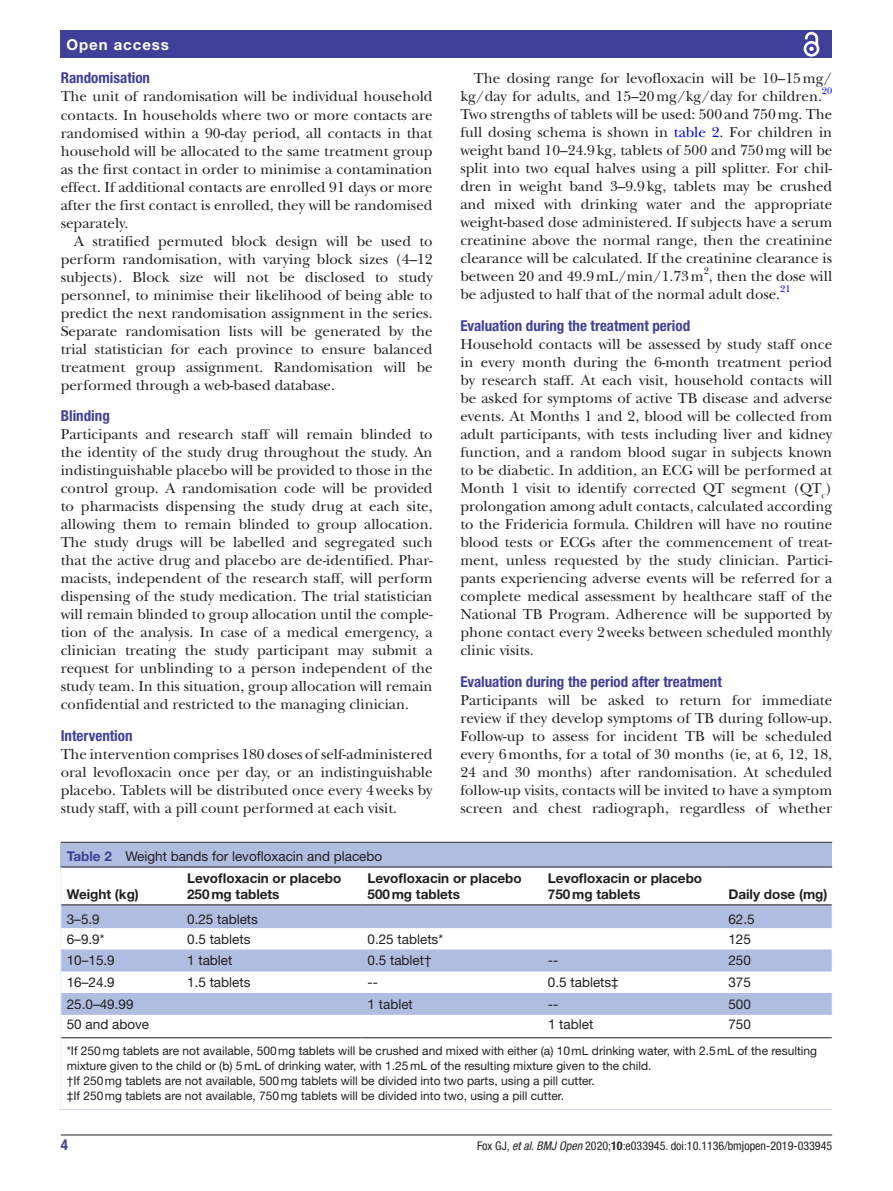
<style>
.page{position:relative;width:893px;height:1191px;background:#fff}
.page>*{position:absolute;margin:0;border:0;box-sizing:border-box;transform-origin:0 0}
.t1{font:15px/18px "New Baskerville";color:#231f20;text-align:justify}
.t2{font:700 condensed 15px "Helvetica Neue LT Std";color:#414099}
.t3{font:700 15px "Helvetica Neue LT Std";letter-spacing:.065em;color:#fff}
.t4{font:13.5px "Helvetica Neue LT Std";color:#231f20}
.t5{font:700 13.5px/16.2px "Helvetica Neue LT Std";color:#231f20}
.t6{font:12px/15px "Helvetica Neue LT Std";color:#231f20}
.t7{font:condensed 12px "Helvetica Neue LT Std";color:#231f20}
.t8{font:9.9px "New Baskerville";color:#00f}
.t9{font:9.9px "New Baskerville";color:#231f20}
.s1{color:#00f}
.s2{font-weight:700;color:#414099}
.s3{font-style:italic}
.s4{font-weight:700}
</style>
<div class="page">
<hr style="left:61px;top:1134px;width:771px;height:1px;background:#231f20">
<div style="left:61px;top:31px;width:771px;height:27px;background:#414099"></div>
<svg style="left:803px;top:31px;width:17px;height:26px"></svg>
<div style="left:61px;top:842px;width:771px;height:267px;background:#afbde1"></div>
<hr style="left:61px;top:842px;width:771px;height:1px;background:#231f20">
<div style="left:61px;top:867px;width:771px;height:242px;background:#fff"></div>
<svg style="left:61px;top:905px;width:771px;height:109px"></svg>
<hr style="left:61px;top:866px;width:120px;height:1px;background:#231f20">
<hr style="left:61px;top:904px;width:120px;height:1px;background:#231f20">
<hr style="left:181px;top:866px;width:181px;height:1px;background:#231f20">
<hr style="left:181px;top:904px;width:181px;height:1px;background:#231f20">
<hr style="left:362px;top:866px;width:180px;height:1px;background:#231f20">
<hr style="left:362px;top:904px;width:180px;height:1px;background:#231f20">
<hr style="left:542px;top:866px;width:180px;height:1px;background:#231f20">
<hr style="left:542px;top:904px;width:180px;height:1px;background:#231f20">
<hr style="left:722px;top:866px;width:110px;height:1px;background:#231f20">
<hr style="left:722px;top:904px;width:110px;height:1px;background:#231f20">
<hr style="left:181px;top:1037px;width:181px;height:1px;background:#231f20">
<hr style="left:362px;top:1037px;width:180px;height:1px;background:#231f20">
<hr style="left:542px;top:1037px;width:180px;height:1px;background:#231f20">
<hr style="left:722px;top:1037px;width:110px;height:1px;background:#231f20">
<hr style="left:61px;top:1037px;width:120px;height:1px;background:#231f20">
<svg style="left:60px;top:905px;width:1px;height:132px"></svg>
<hr style="left:67px;top:1069px;width:765px;height:2px;background:#fff">
<hr style="left:67px;top:1084px;width:765px;height:2px;background:#fff">
<hr style="left:67px;top:1099px;width:765px;height:2px;background:#fff">
<p class="t3" style="left:66px;top:35px;width:104px">Open access</p>
<p class="t2" style="left:61px;top:69px;width:91px">Randomisation</p>
<p class="t1" style="left:61px;top:88px;width:373px">The unit of randomisation will be individual household contacts. In households where two or more contacts are randomised within a 90-day period, all contacts in that household will be allocated to the same treatment group as the first contact in order to minimise a contamination effect. If additional contacts are enrolled 91 days or more after the first contact is enrolled, they will be randomised separately.</p>
<p class="t1" style="left:61px;top:232px;width:373px;text-indent:14px">A stratified permuted block design will be used to perform randomisation, with varying block sizes (4–12 subjects). Block size will not be disclosed to study personnel, to minimise their likelihood of being able to predict the next randomisation assignment in the series.<br>Separate randomisation lists will be generated by the trial statistician for each province to ensure balanced treatment group assignment. Randomisation will be performed through a web-based database.</p>
<p class="t2" style="left:61px;top:407px;width:51px">Blinding</p>
<p class="t1" style="left:61px;top:425px;width:373px">Participants and research staff will remain blinded to the identity of the study drug throughout the study. An indistinguishable placebo will be provided to those in the control group. A randomisation code will be provided to pharmacists dispensing the study drug at each site, allowing them to remain blinded to group allocation.<br>The study drugs will be labelled and segregated such that the active drug and placebo are de-identified. Phar&shy;macists, independent of the research staff, will perform dispensing of the study medication. The trial statistician will remain blinded to group allocation until the comple&shy;tion of the analysis. In case of a medical emergency, a clinician treating the study participant may submit a request for unblinding to a person independent of the study team. In this situation, group allocation will remain confidential and restricted to the managing clinician.</p>
<p class="t2" style="left:61px;top:726px;width:73px">Intervention</p>
<p class="t1" style="left:61px;top:745px;width:373px">The intervention comprises 180 doses of self-administered oral levofloxacin once per day, or an indistinguishable placebo. Tablets will be distributed once every 4weeks by study staff, with a pill count performed at each visit.</p>
<p class="t1" style="left:460px;top:69px;width:373px;text-indent:13px">The dosing range for levofloxacin will be 10–15mg/ kg/day for adults, and 15–20mg/kg/day for children.</p>
<p class="t8" style="left:822px;top:85px;width:12px">20</p>
<p class="t1" style="left:460px;top:105px;width:373px">Two strengths of tablets will be used: 500and 750mg. The full dosing schema is shown in <span class="s1">table 2</span>. For children in weight band 10–24.9kg, tablets of 500 and 750mg will be split into two equal halves using a pill splitter. For chil&shy;dren in weight band 3–9.9kg, tablets may be crushed and mixed with drinking water and the appropriate weight-based dose administered. If subjects have a serum creatinine above the normal range, then the creatinine clearance will be calculated. If the creatinine clearance is between 20 and 49.9mL/min/1.73m , then the dose will</p>
<p class="t9" style="left:704px;top:265px;width:7px">2</p>
<p class="t1" style="left:460px;top:285px;width:321px">be adjusted to half that of the normal adult dose.</p>
<p class="t8" style="left:780px;top:283px;width:12px">21</p>
<p class="t2" style="left:460px;top:316px;width:231px">Evaluation during the treatment period</p>
<p class="t1" style="left:460px;top:335px;width:373px">Household contacts will be assessed by study staff once in every month during the 6-month treatment period by research staff. At each visit, household contacts will be asked for symptoms of active TB disease and adverse events. At Months 1 and 2, blood will be collected from adult participants, with tests including liver and kidney function, and a random blood sugar in subjects known to be diabetic. In addition, an ECG will be performed at Month 1 visit to identify corrected QT segment (QT<sub>c</sub>) prolongation among adult contacts, calculated according to the Fridericia formula. Children will have no routine blood tests or ECGs after the commencement of treat&shy;ment, unless requested by the study clinician. Partici&shy;pants experiencing adverse events will be referred for a complete medical assessment by healthcare staff of the National TB Program. Adherence will be supported by phone contact every 2weeks between scheduled monthly clinic visits.</p>
<p class="t2" style="left:460px;top:672px;width:263px">Evaluation during the period after treatment</p>
<p class="t1" style="left:460px;top:691px;width:373px">Participants will be asked to return for immediate review if they develop symptoms of TB during follow-up.<br>Follow-up to assess for incident TB will be scheduled every 6months, for a total of 30 months (ie, at 6, 12, 18, 24 and 30 months) after randomisation. At scheduled follow-up visits, contacts will be invited to have a symptom screen and chest radiograph, regardless of whether</p>
<p class="t4" style="left:67px;top:847px;width:317px"><span class="s2">Table 2</span> Weight bands for levofloxacin and placebo</p>
<p class="t5" style="left:67px;top:885px;width:74px">Weight (kg)</p>
<p class="t5" style="left:187px;top:869px;width:156px">Levofloxacin or placebo<br>250mg tablets</p>
<p class="t5" style="left:368px;top:869px;width:156px">Levofloxacin or placebo<br>500mg tablets</p>
<p class="t5" style="left:548px;top:869px;width:156px">Levofloxacin or placebo<br>750mg tablets</p>
<p class="t5" style="left:728px;top:885px;width:101px">Daily dose (mg)</p>
<p class="t4" style="left:67px;top:910px;width:35px">3–5.9</p>
<p class="t4" style="left:187px;top:910px;width:72px">0.25 tablets</p>
<p class="t4" style="left:728px;top:910px;width:28px">62.5</p>
<p class="t4" style="left:67px;top:930px;width:39px">6–9.9*</p>
<p class="t4" style="left:187px;top:930px;width:65px">0.5 tablets</p>
<p class="t4" style="left:368px;top:930px;width:77px">0.25 tablets*</p>
<p class="t4" style="left:728px;top:930px;width:24px">125</p>
<p class="t4" style="left:67px;top:952px;width:50px">10–15.9</p>
<p class="t4" style="left:187px;top:952px;width:47px">1 tablet</p>
<p class="t4" style="left:368px;top:952px;width:66px">0.5 tablet†</p>
<p class="t4" style="left:548px;top:952px;width:12px">--</p>
<p class="t4" style="left:728px;top:952px;width:24px">250</p>
<p class="t4" style="left:67px;top:974px;width:50px">16–24.9</p>
<p class="t4" style="left:187px;top:974px;width:65px">1.5 tablets</p>
<p class="t4" style="left:368px;top:974px;width:12px">--</p>
<p class="t4" style="left:548px;top:974px;width:72px">0.5 tablets‡</p>
<p class="t4" style="left:728px;top:974px;width:24px">375</p>
<p class="t4" style="left:67px;top:995px;width:68px">25.0–49.99</p>
<p class="t4" style="left:368px;top:995px;width:47px">1 tablet</p>
<p class="t4" style="left:548px;top:995px;width:12px">--</p>
<p class="t4" style="left:728px;top:995px;width:24px">500</p>
<p class="t4" style="left:67px;top:1016px;width:84px">50 and above</p>
<p class="t4" style="left:548px;top:1016px;width:47px">1 tablet</p>
<p class="t4" style="left:728px;top:1016px;width:24px">750</p>
<p class="t6" style="left:67px;top:1043px;width:752px">*If 250mg tablets are not available, 500mg tablets will be crushed and mixed with either (a) 10mL drinking water, with 2.5mL of the resulting mixture given to the child or (b) 5mL of drinking water, with 1.25mL of the resulting mixture given to the child.<br>†If 250mg tablets are not available, 500mg tablets will be divided into two parts, using a pill cutter.<br>‡If 250mg tablets are not available, 750mg tablets will be divided into two, using a pill cutter.</p>
<p class="t2" style="left:61px;top:1135px;width:9px">4</p>
<p class="t7" style="left:477px;top:1138px;width:357px">Fox GJ, <span class="s3">et al</span>. <span class="s3">BMJ Open</span> 2020;<span class="s4">10</span>:e033945. doi:10.1136/bmjopen-2019-033945</p>
</div>
